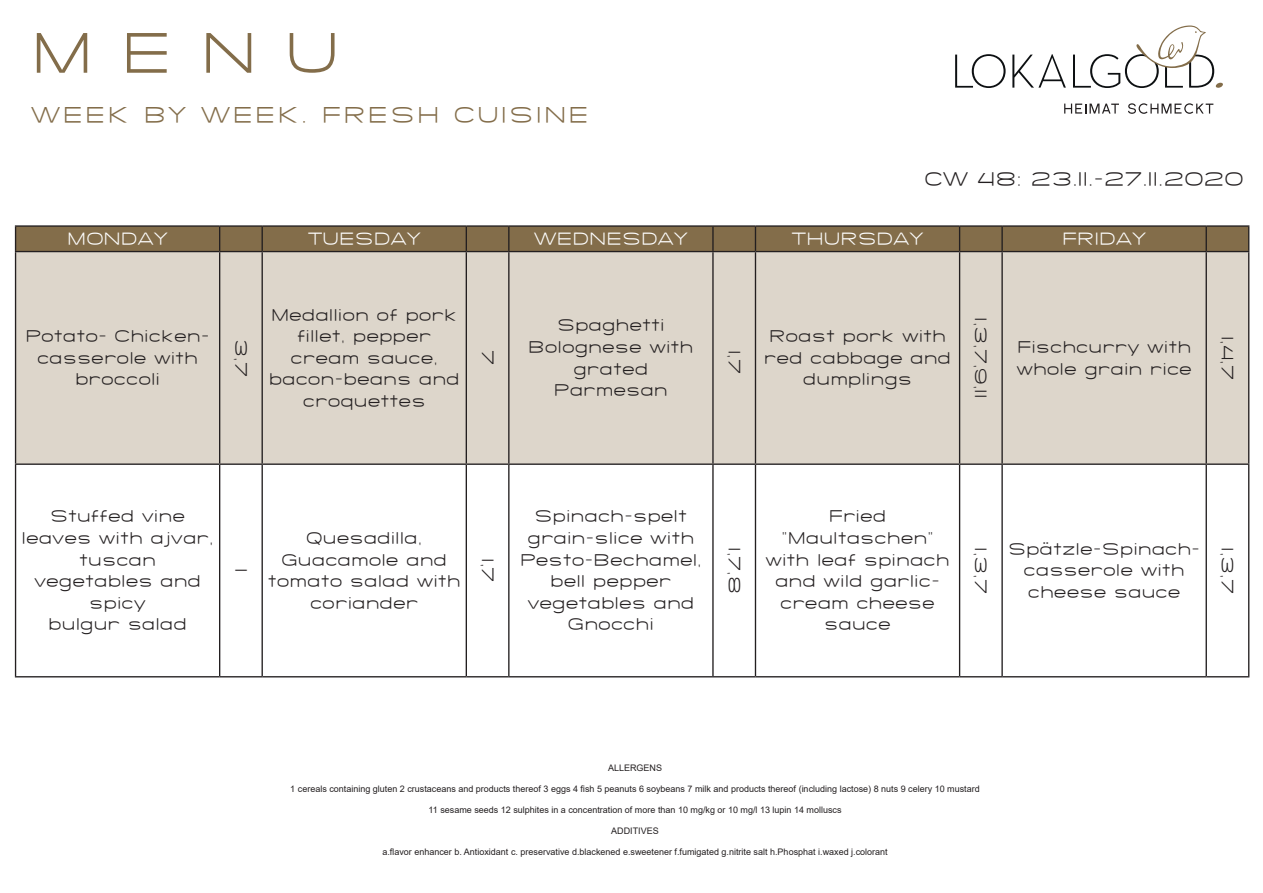
<style>
.page{position:relative;width:1263px;height:893px;background:#fff}
.page>*{position:absolute;margin:0;border:0;box-sizing:border-box;transform-origin:0 0}
.t1{font:300 61.8px "SF Grandezza";color:#836d4a}
.t2{font:300 24.3px "SF Grandezza";letter-spacing:.09em;color:#836d4a}
.t3{font:300 21px "SF Grandezza";color:#231f20}
.t4{font:300 18.9px "SF Grandezza";color:#fff}
.t5{font:300 18px/21.6px "SF Grandezza";color:#231f20;text-align:center}
.t6{font:9px "Arial";color:#231f20}
</style>
<div class="page">
<svg style="left:955px;top:54px;width:50px;height:34px"></svg>
<svg style="left:1012px;top:54px;width:54px;height:34px"></svg>
<svg style="left:1073px;top:26px;width:150px;height:62px"></svg>
<svg style="left:1064px;top:104px;width:55px;height:10px"></svg>
<svg style="left:1128px;top:103px;width:85px;height:11px"></svg>
<div style="left:16px;top:252px;width:1232px;height:211px;background:#ddd6cb"></div>
<svg style="left:16px;top:465px;width:945px;height:211px"></svg>
<hr style="left:15px;top:225px;width:205px;height:2px;background:#231f20">
<hr style="left:220px;top:225px;width:42px;height:2px;background:#231f20">
<hr style="left:262px;top:225px;width:204px;height:2px;background:#231f20">
<hr style="left:466px;top:225px;width:43px;height:2px;background:#231f20">
<hr style="left:509px;top:225px;width:204px;height:2px;background:#231f20">
<hr style="left:713px;top:225px;width:42px;height:2px;background:#231f20">
<hr style="left:755px;top:225px;width:204px;height:2px;background:#231f20">
<hr style="left:959px;top:225px;width:43px;height:2px;background:#231f20">
<hr style="left:1002px;top:225px;width:204px;height:2px;background:#231f20">
<hr style="left:1206px;top:225px;width:43px;height:2px;background:#231f20">
<svg style="left:15px;top:226px;width:1234px;height:25px;background:#7e6948"></svg>
<hr style="left:15px;top:251px;width:205px;height:1px;background:#231f20">
<hr style="left:220px;top:251px;width:42px;height:1px;background:#231f20">
<hr style="left:262px;top:251px;width:204px;height:1px;background:#231f20">
<hr style="left:466px;top:251px;width:43px;height:1px;background:#231f20">
<hr style="left:509px;top:251px;width:204px;height:1px;background:#231f20">
<hr style="left:713px;top:251px;width:42px;height:1px;background:#231f20">
<hr style="left:755px;top:251px;width:204px;height:1px;background:#231f20">
<hr style="left:959px;top:251px;width:43px;height:1px;background:#231f20">
<hr style="left:1002px;top:251px;width:204px;height:1px;background:#231f20">
<hr style="left:1206px;top:251px;width:43px;height:1px;background:#231f20">
<hr style="left:15px;top:676px;width:205px;height:1px;background:#231f20">
<hr style="left:220px;top:676px;width:42px;height:1px;background:#231f20">
<hr style="left:262px;top:676px;width:204px;height:1px;background:#231f20">
<hr style="left:466px;top:676px;width:43px;height:1px;background:#231f20">
<hr style="left:509px;top:676px;width:204px;height:1px;background:#231f20">
<hr style="left:713px;top:676px;width:42px;height:1px;background:#231f20">
<hr style="left:755px;top:676px;width:204px;height:1px;background:#231f20">
<hr style="left:959px;top:676px;width:43px;height:1px;background:#231f20">
<hr style="left:1002px;top:676px;width:204px;height:1px;background:#231f20">
<hr style="left:1206px;top:676px;width:43px;height:1px;background:#231f20">
<hr style="left:15px;top:252px;width:1px;height:211px;background:#231f20">
<hr style="left:219px;top:252px;width:1px;height:211px;background:#231f20">
<hr style="left:261px;top:252px;width:2px;height:211px;background:#231f20">
<hr style="left:466px;top:252px;width:1px;height:211px;background:#231f20">
<hr style="left:712px;top:252px;width:2px;height:211px;background:#231f20">
<hr style="left:755px;top:252px;width:1px;height:211px;background:#231f20">
<hr style="left:1205px;top:252px;width:2px;height:211px;background:#231f20">
<hr style="left:1248px;top:252px;width:1px;height:211px;background:#231f20">
<hr style="left:15px;top:463px;width:205px;height:2px;background:#231f20">
<hr style="left:15px;top:465px;width:1px;height:211px;background:#231f20">
<hr style="left:220px;top:463px;width:42px;height:2px;background:#231f20">
<hr style="left:219px;top:465px;width:1px;height:211px;background:#231f20">
<hr style="left:262px;top:463px;width:204px;height:2px;background:#231f20">
<hr style="left:261px;top:465px;width:2px;height:211px;background:#231f20">
<hr style="left:466px;top:463px;width:43px;height:2px;background:#231f20">
<hr style="left:508px;top:465px;width:1px;height:211px;background:#231f20">
<hr style="left:755px;top:463px;width:204px;height:2px;background:#231f20">
<hr style="left:959px;top:463px;width:43px;height:2px;background:#231f20">
<hr style="left:959px;top:465px;width:1px;height:211px;background:#231f20">
<hr style="left:1001px;top:465px;width:2px;height:211px;background:#231f20">
<hr style="left:508px;top:252px;width:1px;height:211px;background:#231f20">
<hr style="left:959px;top:252px;width:1px;height:211px;background:#231f20">
<hr style="left:1001px;top:252px;width:2px;height:211px;background:#231f20">
<hr style="left:466px;top:465px;width:1px;height:211px;background:#231f20">
<hr style="left:509px;top:463px;width:204px;height:2px;background:#231f20">
<hr style="left:713px;top:463px;width:42px;height:2px;background:#231f20">
<hr style="left:712px;top:465px;width:2px;height:211px;background:#231f20">
<hr style="left:755px;top:465px;width:1px;height:211px;background:#231f20">
<hr style="left:1002px;top:463px;width:204px;height:2px;background:#231f20">
<hr style="left:1206px;top:463px;width:43px;height:2px;background:#231f20">
<hr style="left:1205px;top:465px;width:2px;height:211px;background:#231f20">
<hr style="left:1248px;top:465px;width:1px;height:211px;background:#231f20">
<h1 class="t1" style="left:31px;top:12px;width:310px">MENU</h1>
<h2 class="t2" style="left:31px;top:99px;width:559px">WEEK BY WEEK. FRESH CUISINE</h2>
<p class="t3" style="left:924px;top:165px;width:321px">CW 48: 23.11.-27.11.2020</p>
<p class="t4" style="left:67px;top:226px;width:102px">MONDAY</p>
<p class="t4" style="left:308px;top:226px;width:115px">TUESDAY</p>
<p class="t4" style="left:534px;top:226px;width:156px">WEDNESDAY</p>
<p class="t4" style="left:791px;top:226px;width:133px">THURSDAY</p>
<p class="t4" style="left:1062px;top:226px;width:85px">FRIDAY</p>
<p class="t5" style="left:25px;top:325px;width:186px">Potato- Chicken&shy;casserole with broccoli</p>
<p class="t5" style="left:252px;top:339px;width:39px;rotate:90deg">3,7</p>
<p class="t5" style="left:269px;top:303px;width:193px">Medallion of pork fillet, pepper cream sauce, bacon-beans and croquettes</p>
<p class="t5" style="left:499px;top:350px;width:16px;rotate:90deg">7</p>
<p class="t5" style="left:528px;top:314px;width:167px">Spaghetti<br>Bolognese with grated<br>Parmesan</p>
<p class="t5" style="left:746px;top:350px;width:25px;rotate:90deg">1,7</p>
<p class="t5" style="left:764px;top:325px;width:189px">Roast pork with red cabbage and dumplings</p>
<p class="t5" style="left:992px;top:317px;width:82px;rotate:90deg">1,3,7,9,11</p>
<p class="t5" style="left:1016px;top:336px;width:177px;text-align:left">Fischcurry with whole grain rice</p>
<p class="t5" style="left:1239px;top:336px;width:46px;rotate:90deg">1,4,7</p>
<p class="t5" style="left:22px;top:505px;width:194px">Stuffed vine leaves with ajvar, tuscan vegetables and spicy<br>bulgur salad</p>
<p class="t5" style="left:252px;top:568px;width:6px;rotate:90deg">1</p>
<p class="t5" style="left:268px;top:527px;width:194px">Quesadilla,<br>Guacamole and tomato salad with coriander</p>
<p class="t5" style="left:499px;top:558px;width:25px;rotate:90deg">1,7</p>
<p class="t5" style="left:520px;top:505px;width:183px">Spinach-spelt grain-slice with<br>Pesto-Bechamel, bell pepper vegetables and<br>Gnocchi</p>
<p class="t5" style="left:746px;top:547px;width:48px;rotate:90deg">1,7,8</p>
<p class="t5" style="left:765px;top:505px;width:186px">Fried "Maultaschen" with leaf spinach and wild garlic&shy;cream cheese sauce</p>
<p class="t5" style="left:992px;top:547px;width:48px;rotate:90deg">1,3,7</p>
<p class="t5" style="left:1008px;top:537px;width:194px">Spätzle-Spinach&shy;casserole with cheese sauce</p>
<p class="t5" style="left:1239px;top:547px;width:48px;rotate:90deg">1,3,7</p>
<p class="t6" style="left:608px;top:762px;width:56px">ALLERGENS</p>
<p class="t6" style="left:290px;top:783px;width:691px">1 cereals containing gluten 2 crustaceans and products thereof 3 eggs 4 fish 5 peanuts 6 soybeans 7 milk and products thereof (including lactose) 8 nuts 9 celery 10 mustard</p>
<p class="t6" style="left:428px;top:804px;width:415px">11 sesame seeds 12 sulphites in a concentration of more than 10 mg/kg or 10 mg/l 13 lupin 14 molluscs</p>
<p class="t6" style="left:611px;top:825px;width:49px">ADDITIVES</p>
<p class="t6" style="left:382px;top:846px;width:507px">a.flavor enhancer b. Antioxidant c. preservative d.blackened e.sweetener f.fumigated g.nitrite salt h.Phosphat i.waxed j.colorant</p>
</div>
